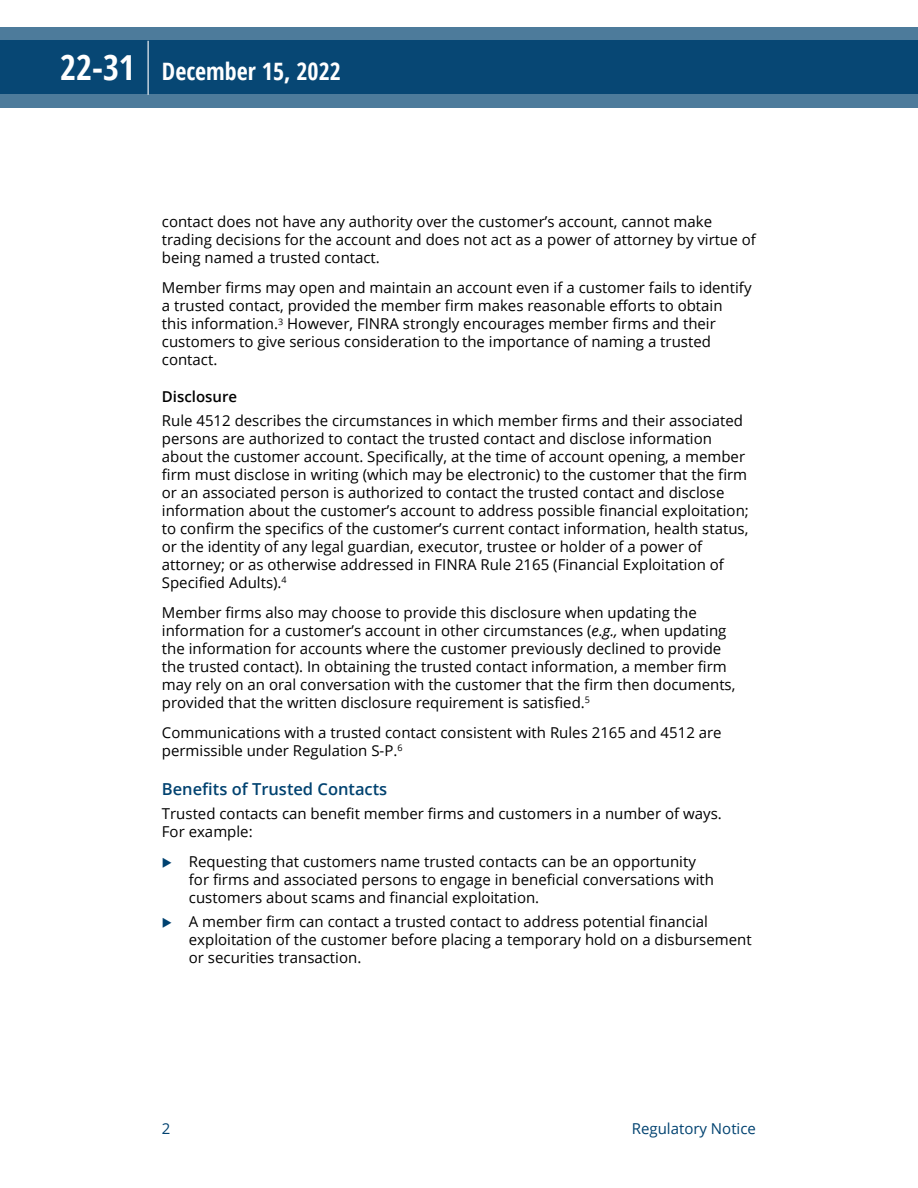
<style>
.page{position:relative;width:918px;height:1188px;background:#fff}
.page>*{position:absolute;margin:0;border:0;box-sizing:border-box;transform-origin:0 0}
.t1{font:700 24px "Open Sans Condensed";color:#fff}
.t2{font:600 16.5px "Open Sans";color:#004270}
.t3{font:15px/18px "Open Sans";color:#000}
.t4{font:15px "Open Sans";color:#004270}
.t5{font:600 15px "Open Sans";color:#000}
.s1{font-size:34.5px}
.s2{font-style:italic}
</style>
<div class="page">
<svg style="left:0;top:27px;width:918px;height:81px;background:#1e5881"></svg>
<hr style="left:148px;top:41px;width:1px;height:54px;background:#fff">
<h1 class="t1" style="left:60px;top:54px;width:282px"><span class="s1">22-31</span> December 15, 2022</h1>
<p class="t3" style="left:162px;top:213px;width:595px">contact does not have any authority over the customer’s account, cannot make trading decisions for the account and does not act as a power of attorney by virtue of being named a trusted contact.</p>
<p class="t3" style="left:162px;top:279px;width:591px">Member firms may open and maintain an account even if a customer fails to identify a trusted contact, provided the member firm makes reasonable efforts to obtain this information.<sup>3</sup> However, FINRA strongly encourages member firms and their customers to give serious consideration to the importance of naming a trusted contact.</p>
<p class="t5" style="left:162px;top:386px;width:77px">Disclosure</p>
<p class="t3" style="left:162px;top:411px;width:588px">Rule 4512 describes the circumstances in which member firms and their associated persons are authorized to contact the trusted contact and disclose information about the customer account. Specifically, at the time of account opening, a member firm must disclose in writing (which may be electronic) to the customer that the firm or an associated person is authorized to contact the trusted contact and disclose information about the customer’s account to address possible financial exploitation; to confirm the specifics of the customer’s current contact information, health status, or the identity of any legal guardian, executor, trustee or holder of a power of attorney; or as otherwise addressed in FINRA Rule 2165 (Financial Exploitation of Specified Adults).<sup>4</sup></p>
<p class="t3" style="left:162px;top:603px;width:575px">Member firms also may choose to provide this disclosure when updating the information for a customer’s account in other circumstances (<span class="s2">e.g.,</span> when updating the information for accounts where the customer previously declined to provide the trusted contact). In obtaining the trusted contact information, a member firm may rely on an oral conversation with the customer that the firm then documents, provided that the written disclosure requirement is satisfied.<sup>5</sup></p>
<p class="t3" style="left:162px;top:723px;width:561px">Communications with a trusted contact consistent with Rules 2165 and 4512 are permissible under Regulation S-P.<sup>6</sup></p>
<p class="t2" style="left:162px;top:777px;width:227px">Benefits of Trusted Contacts</p>
<p class="t3" style="left:162px;top:804px;width:561px">Trusted contacts can benefit member firms and customers in a number of ways.<br>For example:</p>
<p class="t3" style="left:189px;top:852px;width:527px">Requesting that customers name trusted contacts can be an opportunity for firms and associated persons to engage in beneficial conversations with customers about scams and financial exploitation.</p>
<p class="t3" style="left:189px;top:912px;width:564px">A member firm can contact a trusted contact to address potential financial exploitation of the customer before placing a temporary hold on a disbursement or securities transaction.</p>
<p class="t4" style="left:162px;top:1119px;width:10px">2</p>
<p class="t4" style="left:632px;top:1119px;width:126px">Regulatory Notice</p>
</div>
